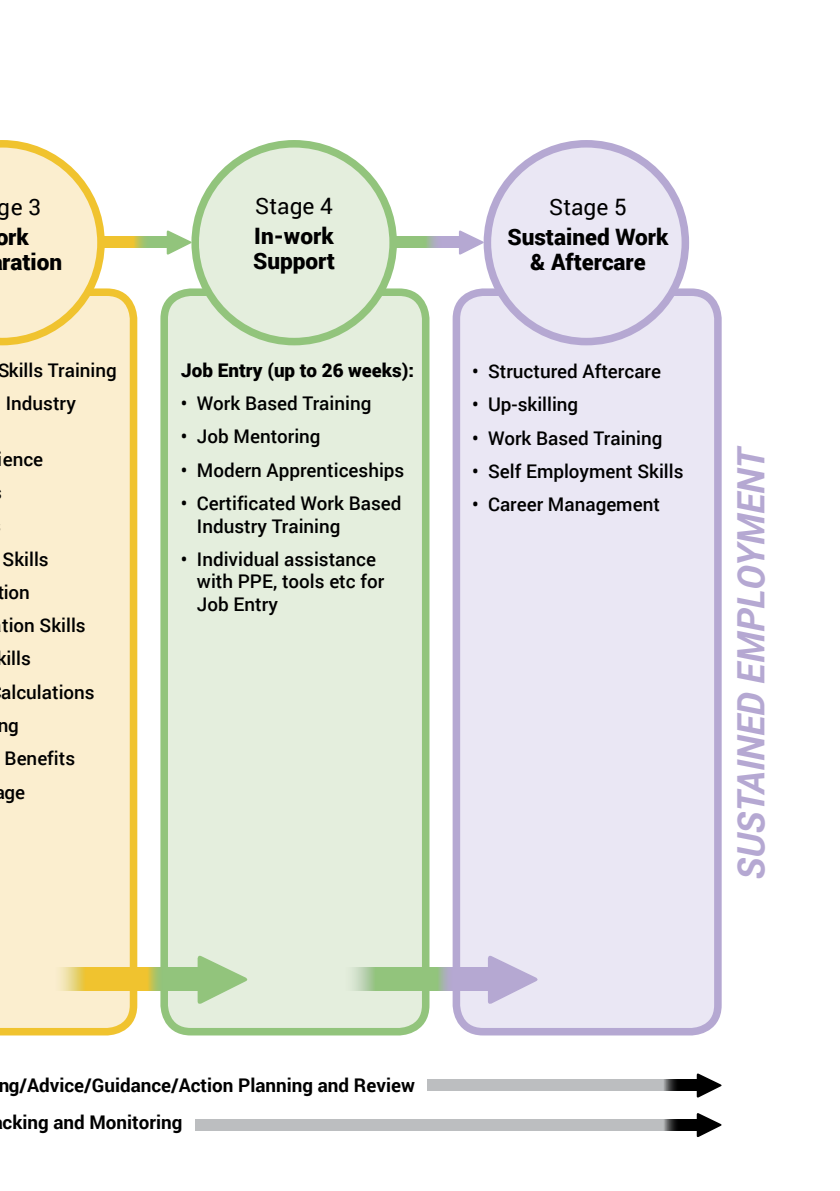
<style>
.page{position:relative;width:840px;height:1191px;background:#fff}
.page>*{position:absolute;margin:0;border:0;box-sizing:border-box;transform-origin:0 0}
.t1{font:italic 700 37.6px "Roboto";color:#b5a8d2}
.t2{font:900 22.6px/24.4px "Roboto";color:#000}
.t3{font:22.6px "Roboto";color:#000}
.t4{font:500 18.8px/22.6px "Roboto";color:#000}
.t5{font:700 18.8px/37px "Roboto";color:#000}
.t6{font:900 18.8px "Roboto";color:#000}
</style>
<div class="page">
<svg style="left:459px;top:230px;width:24px;height:25px"></svg>
<div style="left:386px;top:236px;width:79px;height:12px;background:#b5a8d2"></div>
<svg style="left:396px;top:236px;width:41px;height:12px"></svg>
<svg style="left:167px;top:230px;width:24px;height:25px"></svg>
<div style="left:94px;top:236px;width:79px;height:12px;background:#92c47c"></div>
<svg style="left:105px;top:236px;width:40px;height:12px"></svg>
<div style="left:456px;top:292px;width:261px;height:739px;background:#eae7f4;border-radius:27px"></div>
<div style="left:452px;top:288px;width:269px;height:747px;border:8px solid #b5a8d2;border-radius:27px"></div>
<svg style="left:0;top:288px;width:137px;height:747px;background:#faebc4"></svg>
<div style="left:164px;top:292px;width:261px;height:739px;background:#e4eedd;border-radius:27px"></div>
<div style="left:160px;top:288px;width:269px;height:747px;border:8px solid #92c47c;border-radius:27px"></div>
<svg style="left:0;top:140px;width:105px;height:205px;background:#faeac1"></svg>
<div style="left:487px;top:144px;width:198px;height:197px;background:#eae7f4;border-radius:50%"></div>
<div style="left:483px;top:140px;width:205px;height:205px;border:8px solid #b5a8d2;border-radius:50%"></div>
<div style="left:195px;top:144px;width:198px;height:197px;background:#e4eedd;border-radius:50%"></div>
<div style="left:191px;top:140px;width:205px;height:205px;border:8px solid #92c47c;border-radius:50%"></div>
<svg style="left:488px;top:955px;width:50px;height:49px"></svg>
<div style="left:343px;top:967px;width:158px;height:24px;background:#b5a8d2"></div>
<svg style="left:343px;top:967px;width:105px;height:24px;background:#a3c993"></svg>
<svg style="left:197px;top:955px;width:51px;height:49px"></svg>
<div style="left:53px;top:967px;width:158px;height:24px;background:#92c47c"></div>
<svg style="left:53px;top:967px;width:105px;height:24px;background:#eaca51"></svg>
<svg style="left:696px;top:1073px;width:26px;height:25px"></svg>
<div style="left:624px;top:1079px;width:79px;height:12px;background:#000"></div>
<div style="left:427px;top:1079px;width:252px;height:12px;background:#bcbec0"></div>
<svg style="left:696px;top:1113px;width:26px;height:24px"></svg>
<div style="left:624px;top:1119px;width:79px;height:11px;background:#000"></div>
<div style="left:195px;top:1119px;width:484px;height:11px;background:#bcbec0"></div>
<p class="t3" style="left:-2px;top:191px;width:45px">ge 3</p>
<p class="t2" style="left:-4px;top:224px;width:68px">ork ration</p>
<p class="t4" style="left:6px;top:352px;width:112px;line-height:33.2px;text-indent:-9px">Skills Training<br>Industry</p>
<p class="t4" style="left:-2px;top:447px;width:47px">ience</p>
<p class="t4" style="left:3px;top:547px;width:48px">Skills</p>
<p class="t4" style="left:-3px;top:580px;width:34px">tion</p>
<p class="t4" style="left:2px;top:613px;width:85px">tion Skills</p>
<p class="t4" style="left:-3px;top:646px;width:36px">kills</p>
<p class="t4" style="left:1px;top:680px;width:95px">alculations</p>
<p class="t4" style="left:-2px;top:713px;width:23px">ng</p>
<p class="t4" style="left:5px;top:746px;width:72px">Benefits</p>
<p class="t4" style="left:4px;top:780px;width:22px">ge</p>
<p class="t3" style="left:255px;top:190px;width:79px">Stage 4</p>
<p class="t2" style="left:253px;top:223px;width:83px">In-work<br>Support</p>
<p class="t6" style="left:181px;top:357px;width:235px">Job Entry (up to 26 weeks):</p>
<p class="t4" style="left:181px;top:391px;width:192px">• Work Based Training</p>
<p class="t4" style="left:181px;top:424px;width:141px">• Job Mentoring</p>
<p class="t4" style="left:181px;top:458px;width:225px">• Modern Apprenticeships</p>
<p class="t4" style="left:197px;top:491px;width:206px;text-indent:-16px">• Certificated Work Based<br>Industry Training</p>
<p class="t4" style="left:197px;top:547px;width:189px;text-indent:-16px">• Individual assistance with PPE, tools etc for<br>Job Entry</p>
<p class="t3" style="left:549px;top:191px;width:79px">Stage 5</p>
<p class="t2" style="left:507px;top:224px;width:162px;text-align:center">Sustained Work &amp; Aftercare</p>
<p class="t4" style="left:471px;top:359px;width:190px">• Structured Aftercare</p>
<p class="t4" style="left:471px;top:392px;width:108px">• Up-skilling</p>
<p class="t4" style="left:471px;top:426px;width:192px">• Work Based Training</p>
<p class="t4" style="left:471px;top:459px;width:213px">• Self Employment Skills</p>
<p class="t4" style="left:471px;top:492px;width:189px">• Career Management</p>
<h1 class="t1" style="left:724px;top:880px;width:436px;rotate:-90deg">SUSTAINED EMPLOYMENT</h1>
<p class="t5" style="left:-2px;top:1066px;width:418px">ng/Advice/Guidance/Action Planning and Review cking and Monitoring</p>
</div>
